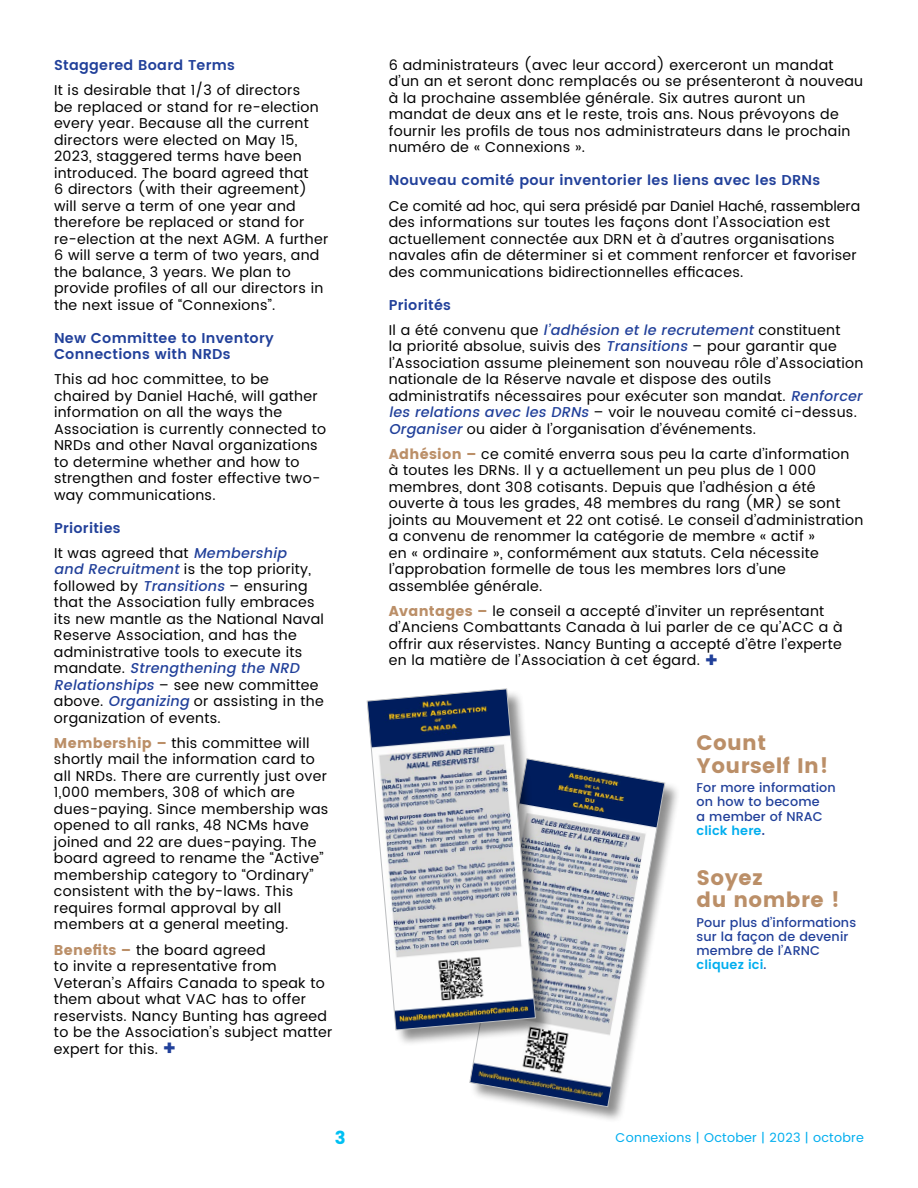
<style>
.page{position:relative;width:918px;height:1188px;background:#fff}
.page>*{position:absolute;margin:0;border:0;box-sizing:border-box;transform-origin:0 0}
.t1{font:21px/22.5px "Poppins";letter-spacing:.02em;color:#bb8f68}
.t2{font:18px "Poppins";color:#00c0f3}
.t3{font:14.25px/16.5px "Poppins";letter-spacing:.02em;color:#000}
.t4{font:600 14.25px/16.5px "Poppins";letter-spacing:.02em;color:#21409a}
.t5{font:500 12.75px/14.2px "Poppins";letter-spacing:.01em;color:#21409a}
.t6{font:12.75px "Poppins";letter-spacing:.02em;color:#00aeef}
.s1{font-weight:600;color:#21409a}
.s2{font-weight:500;font-style:italic;color:#21409a}
.s3{color:#bb8f68}
.s4{font-size:20.55px;color:#21409a}
.s5{font-weight:600;color:#00aeef}
.s6{font-weight:600}
</style>
<div class="page">
<div style="left:470px;top:759px;width:212px;height:364px;background:#000;opacity:.45"></div>
<svg style="left:469px;top:759px;width:196px;height:348px"></svg>
<div style="left:367px;top:689px;width:185px;height:358px;background:#000;opacity:.45"></div>
<svg style="left:367px;top:689px;width:169px;height:341px"></svg>
<p class="t4" style="left:54px;top:57px;width:183px">Staggered Board Terms</p>
<p class="t3" style="left:54px;top:82px;width:276px">It is desirable that 1/3 of directors<br>be replaced or stand for re-election every year. Because all the current directors were elected on May 15, 2023, staggered terms have been introduced. The board agreed that<br>6 directors (with their agreement) will serve a term of one year and therefore be replaced or stand for re-election at the next AGM. A further 6 will serve a term of two years, and the balance, 3 years. We plan to provide profiles of all our directors in the next issue of “Connexions”.</p>
<p class="t4" style="left:54px;top:330px;width:221px">New Committee to Inventory<br>Connections with NRDs</p>
<p class="t3" style="left:54px;top:371px;width:274px">This ad hoc committee, to be chaired by Daniel Haché, will gather information on all the ways the<br>Association is currently connected to<br>NRDs and other Naval organizations to determine whether and how to strengthen and foster effective two&shy;way communications.</p>
<p class="t3" style="left:54px;top:516px;width:238px;line-height:25.2px"><span class="s1">Priorities<br></span>It was agreed that <span class="s2">Membership</span></p>
<p class="t3" style="left:54px;top:562px;width:272px"><span class="s2">and Recruitment</span> is the top priority, followed by <span class="s2">Transitions</span> – ensuring that the Association fully embraces its new mantle as the National Naval Reserve Association, and has the administrative tools to execute its<br>m a n d a t e . <span class="s2">Strengthening the NRD Relationships</span> – see new committee above. <span class="s2">Organizing</span> or assisting in the organization of events.</p>
<p class="t3" style="left:54px;top:735px;width:276px"><span class="s3">Membership –</span> this committee will shortly mail the information card to all NRDs. There are currently just over 1,000 members, 308 of which are dues-paying. Since membership was opened to all ranks, 48 NCMs have joined and 22 are dues-paying. The board agreed to rename the “Active” membership category to “Ordinary” consistent with the by-laws. This requires formal approval by all members at a general meeting.</p>
<p class="t3" style="left:54px;top:942px;width:280px"><span class="s3">Benefits –</span> the board agreed<br>to invite a representative from<br>Veteran’s Affairs Canada to speak to them about what VAC has to offer reservists. Nancy Bunting has agreed to be the Association’s subject matter expert for this. <span class="s4">+</span></p>
<p class="t3" style="left:389px;top:57px;width:476px">6 administrateurs (avec leur accord) exerceront un mandat d’un an et seront donc remplacés ou se présenteront à nouveau à la prochaine assemblée générale. Six autres auront un mandat de deux ans et le reste, trois ans. Nous prévoyons de fournir les profils de tous nos administrateurs dans le prochain numéro de « Connexions ».</p>
<p class="t4" style="left:389px;top:173px;width:433px">Nouveau comité pour inventorier les liens avec les DRNs</p>
<p class="t3" style="left:389px;top:198px;width:473px">Ce comité ad hoc, qui sera présidé par Daniel Haché, rassemblera des informations sur toutes les façons dont l’Association est actuellement connectée aux DRN et à d’autres organisations navales afin de déterminer si et comment renforcer et favoriser des communications bidirectionnelles efficaces.</p>
<p class="t3" style="left:389px;top:292px;width:453px;line-height:25.2px"><span class="s1">Priorités<br></span>Il a été convenu que <span class="s2">l’adhésion et le recrutement</span> constituent</p>
<p class="t3" style="left:389px;top:338px;width:479px">la priorité absolue, suivis des <span class="s2">Transitions</span> – pour garantir que l’Association assume pleinement son nouveau rôle d’Association nationale de la Réserve navale et dispose des outils administratifs nécessaires pour exécuter son mandat. <span class="s2">Renforcer les relations avec les DRNs</span> – voir le nouveau comité ci-dessus.<br><span class="s2">Organiser</span> ou aider à l’organisation d’événements.</p>
<p class="t3" style="left:389px;top:446px;width:476px"><span class="s3">Adhésion –</span> ce comité enverra sous peu la carte d’information<br>à toutes les DRNs. Il y a actuellement un peu plus de 1 000 membres, dont 308 cotisants. Depuis que l’adhésion a été ouverte à tous les grades, 48 membres du rang (MR) se sont joints au Mouvement et 22 ont cotisé. Le conseil d’administration a convenu de renommer la catégorie de membre « actif »<br>en « ordinaire », conformément aux statuts. Cela nécessite l’approbation formelle de tous les membres lors d’une assemblée générale.</p>
<p class="t3" style="left:389px;top:603px;width:456px"><span class="s3">Avantages –</span> le conseil a accepté d’inviter un représentant d’Anciens Combattants Canada à lui parler de ce qu’ACC a à offrir aux réservistes. Nancy Bunting a accepté d’être l’experte en la matière de l’Association à cet égard. <span class="s4">+</span></p>
<h1 class="t1" style="left:697px;top:732px;width:133px">Count<br>Yourself In!</h1>
<p class="t5" style="left:697px;top:781px;width:141px">For more information on how to become<br>a member of NRAC <span class="s5">click here</span><span class="s6">.</span></p>
<h1 class="t1" style="left:697px;top:866px;width:145px">Soyez<br>du nombre !</h1>
<p class="t5" style="left:697px;top:915px;width:161px">Pour plus d’informations sur la façon de devenir membre de l’ARNC <span class="s5">cliquez ici</span>.</p>
<p class="t2" style="left:335px;top:1127px;width:12px">3</p>
<p class="t6" style="left:616px;top:1129px;width:250px">Connexions | October | 2023 | octobre</p>
</div>
